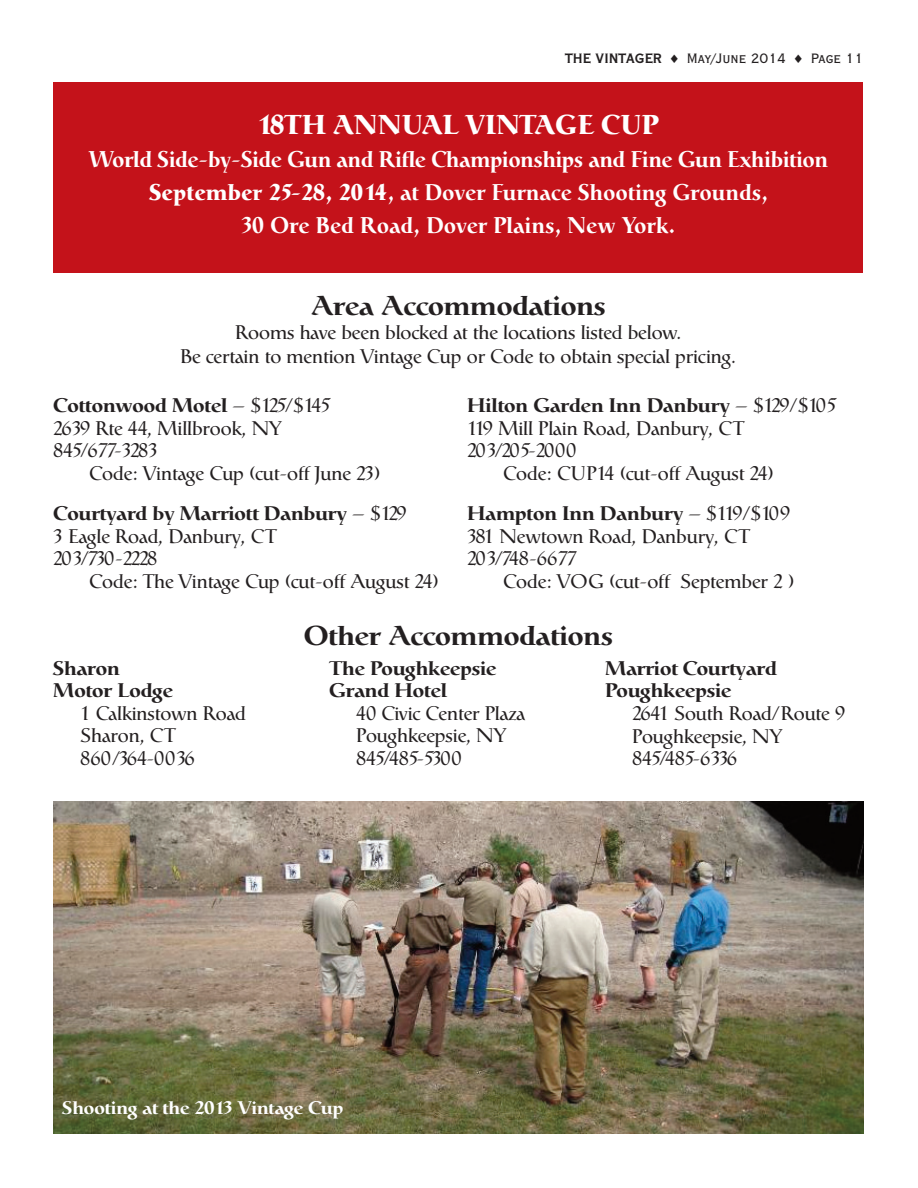
<style>
.page{position:relative;width:918px;height:1188px;background:#fff}
.page>*{position:absolute;margin:0;border:0;box-sizing:border-box;transform-origin:0 0}
.t1{font:500 27px "Catull";color:#231f20}
.t2{font:700 27px "Catull";letter-spacing:.035em;color:#fff;scale:.9 1}
.t3{font:500 22.5px/33px "Catull";letter-spacing:.005em;color:#fff;text-align:center;scale:.9 1}
.t4{font:19.5px/22.5px "Catull";color:#231f20}
.t5{font:500 19.5px/22.5px "Catull";color:#231f20}
.t6{font:19.5px "Catull";letter-spacing:.04em;color:#231f20}
.t7{font:condensed 18px "Copperplate Gothic BT";color:#231f20}
.t8{font:500 18px "Catull";color:#fff}
.s1{font-weight:700}
.s2{font-family:"Monotype Sorts";font-stretch:normal;font-size:12px}
.s3{font-weight:500}
.s4{font-weight:400}
</style>
<div class="page">
<div style="left:53px;top:82px;width:810px;height:190px;background:#c4121a"></div>
<img style="left:53px;top:802px;width:810px;height:331px">
<p class="t7" style="left:565px;top:46px;width:299px"><span class="s1">THE VINTAGER</span> <span class="s2">©</span> May/June 2014 <span class="s2">©</span> Page 11</p>
<h1 class="t2" style="left:258px;top:115px;width:447px">18TH ANNUAL VINTAGE CUP</h1>
<p class="t3" style="left:89px;top:146px;width:823px">World Side-by-Side Gun and Rifle Championships and Fine Gun Exhibition<br><span class="s1">September 25-28, 2014</span>, at Dover Furnace Shooting Grounds,<br>30 Ore Bed Road, Dover Plains, New York.</p>
<h1 class="t1" style="left:311px;top:296px;width:296px">Area Accommodations</h1>
<p class="t4" style="left:180px;top:323px;width:557px;line-height:24px;text-align:center">Rooms have been blocked at the locations listed below.<br>Be certain to mention Vintage Cup or Code to obtain special pricing.</p>
<p class="t4" style="left:53px;top:397px;width:279px"><span class="s3">Cottonwood Motel</span> — $125/$145<br>2639 Rte 44, Millbrook, NY<br>845/677-3283</p>
<p class="t4" style="left:53px;top:455px;width:355px;line-height:40.5px;text-align:center">Code: Vintage Cup (cut-off June 23)<br><span class="s3">Courtyard by Marriott Danbury</span> — $129</p>
<p class="t4" style="left:53px;top:527px;width:225px">3 Eagle Road, Danbury, CT<br>20 3/730-2228</p>
<p class="t4" style="left:89px;top:572px;width:351px">Code: The Vintage Cup (cut-off August 24)</p>
<p class="t5" style="left:467px;top:397px;width:371px">Hilton Garden Inn Danbury <span class="s4">— $129/$105</span></p>
<p class="t4" style="left:467px;top:419px;width:279px">119 Mill Plain Road, Danbury, CT</p>
<p class="t6" style="left:467px;top:444px;width:110px">203/205-2000</p>
<p class="t4" style="left:503px;top:464px;width:272px">Code: CUP14 (cut-off August 24)</p>
<p class="t4" style="left:467px;top:505px;width:325px"><span class="s3">Hampton Inn Danbury</span> — $119/$109<br>381 Newtown Road, Danbury, CT<br>203/748-6677</p>
<p class="t4" style="left:503px;top:572px;width:293px">Code: VOG (cut-off September 2 )</p>
<p class="t5" style="left:53px;top:659px;width:121px">Sharon<br>Motor Lodge</p>
<p class="t4" style="left:80px;top:704px;width:167px">1 Calkinstown Road<br>Sharon, CT<br>860/364-0036</p>
<h1 class="t1" style="left:304px;top:626px;width:311px">Other Accommodations</h1>
<p class="t5" style="left:329px;top:659px;width:169px">The Poughkeepsie<br>Grand Hotel</p>
<p class="t4" style="left:356px;top:704px;width:170px">40 Civic Center Plaza<br>Poughkeepsie, NY<br>845/485-5300</p>
<p class="t5" style="left:605px;top:659px;width:173px">Marriot Courtyard<br>Poughkeepsie</p>
<p class="t4" style="left:632px;top:704px;width:214px">2641 South Road/Route 9<br>Poughkeepsie, NY<br>845/485-6336</p>
<p class="t8" style="left:62px;top:1101px;width:282px">Shooting at the 2013 Vintage Cup</p>
</div>
